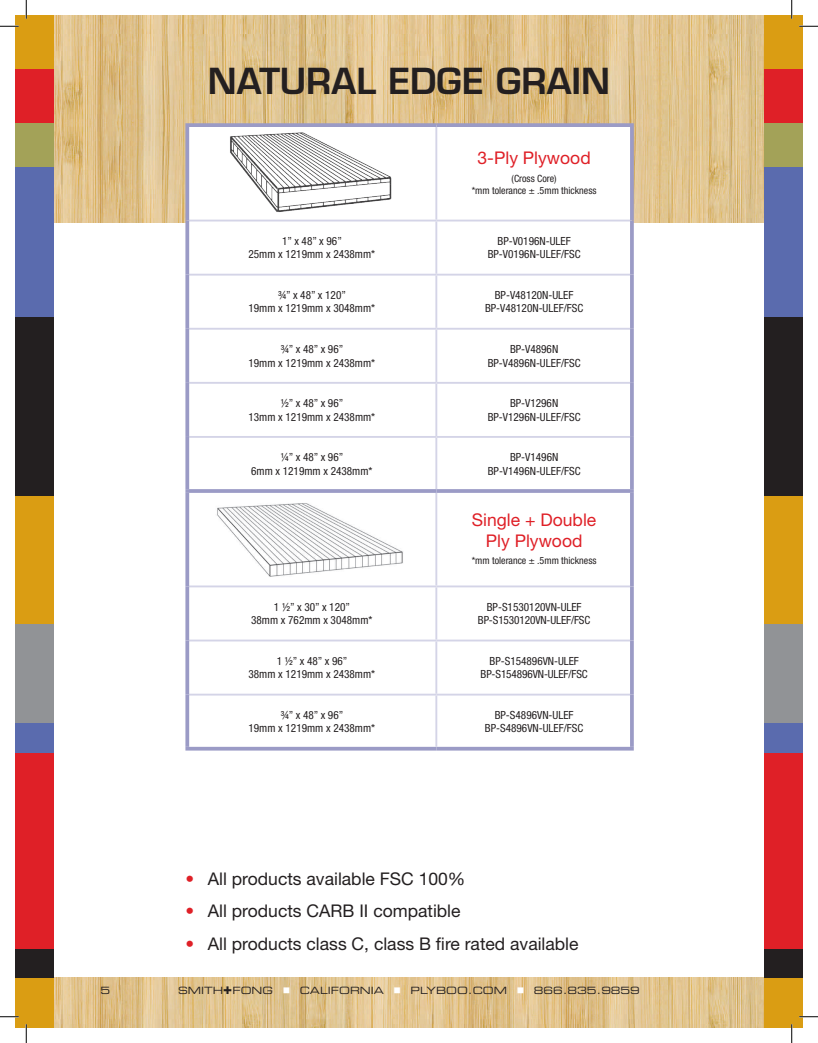
<style>
.page{position:relative;width:818px;height:1043px;background:#fff}
.page>*{position:absolute;margin:0;border:0;box-sizing:border-box;transform-origin:0 0}
.t1{font:600 35px "Eurostile LT Std";color:#231f20}
.t2{font:17.5px "Helvetica Neue LT Std";color:#231f20}
.t3{font:17.5px/21px "Helvetica Neue LT Std";color:#df2027;text-align:center}
.t4{font:condensed 11.25px/13.5px "Helvetica Neue LT Std";color:#231f20;text-align:center}
.t5{font:condensed 10px/12px "Helvetica Neue LT Std";color:#231f20;text-align:center}
.t6{font:10px "Eurostile LT Std Ex 2";color:#231f20}
.s1{font-stretch:condensed;color:#df2027}
.s2{font-family:"Eurostile LT Std Bold Ex 2";font-size:15px}
.s3{color:#fff}
</style>
<div class="page">
<img style="left:54px;top:33px;width:710px;height:189px">
<img style="left:54px;top:977px;width:710px;height:51px">
<img style="left:54px;top:15px;width:710px;height:18px">
<svg style="left:189px;top:127px;width:441px;height:619px"></svg>
<svg style="left:185px;top:746px;width:251px;height:4px"></svg>
<svg style="left:436px;top:746px;width:197px;height:4px"></svg>
<hr style="left:435px;top:127px;width:2px;height:93px;background:#d4d4e7">
<hr style="left:189px;top:220px;width:247px;height:1px;background:#d4d4e7">
<hr style="left:436px;top:220px;width:194px;height:1px;background:#d4d4e7">
<hr style="left:435px;top:221px;width:2px;height:53px;background:#d4d4e7">
<hr style="left:189px;top:274px;width:247px;height:1px;background:#d4d4e7">
<hr style="left:436px;top:274px;width:194px;height:1px;background:#d4d4e7">
<hr style="left:435px;top:275px;width:2px;height:53px;background:#d4d4e7">
<hr style="left:189px;top:328px;width:247px;height:2px;background:#d4d4e7">
<hr style="left:436px;top:328px;width:194px;height:2px;background:#d4d4e7">
<hr style="left:435px;top:330px;width:2px;height:52px;background:#d4d4e7">
<hr style="left:189px;top:382px;width:247px;height:2px;background:#d4d4e7">
<hr style="left:436px;top:382px;width:194px;height:2px;background:#d4d4e7">
<hr style="left:435px;top:384px;width:2px;height:52px;background:#d4d4e7">
<hr style="left:189px;top:436px;width:247px;height:2px;background:#d4d4e7">
<hr style="left:436px;top:436px;width:194px;height:2px;background:#d4d4e7">
<hr style="left:435px;top:438px;width:2px;height:51px;background:#d4d4e7">
<hr style="left:435px;top:493px;width:2px;height:92px;background:#d4d4e7">
<hr style="left:189px;top:585px;width:247px;height:2px;background:#d4d4e7">
<hr style="left:436px;top:585px;width:194px;height:2px;background:#d4d4e7">
<hr style="left:435px;top:587px;width:2px;height:52px;background:#d4d4e7">
<hr style="left:189px;top:639px;width:247px;height:2px;background:#d4d4e7">
<hr style="left:436px;top:639px;width:194px;height:2px;background:#d4d4e7">
<hr style="left:435px;top:641px;width:2px;height:52px;background:#d4d4e7">
<hr style="left:189px;top:693px;width:247px;height:2px;background:#d4d4e7">
<hr style="left:436px;top:693px;width:194px;height:2px;background:#d4d4e7">
<hr style="left:435px;top:695px;width:2px;height:51px;background:#d4d4e7">
<svg style="left:185px;top:127px;width:4px;height:93px"></svg>
<hr style="left:630px;top:127px;width:3px;height:93px;background:#9b9bc6">
<svg style="left:185px;top:220px;width:4px;height:55px"></svg>
<hr style="left:630px;top:220px;width:3px;height:55px;background:#9b9bc6">
<svg style="left:185px;top:275px;width:4px;height:54px"></svg>
<hr style="left:630px;top:275px;width:3px;height:54px;background:#9b9bc6">
<svg style="left:185px;top:329px;width:4px;height:54px"></svg>
<hr style="left:630px;top:329px;width:3px;height:54px;background:#9b9bc6">
<svg style="left:185px;top:383px;width:4px;height:54px"></svg>
<hr style="left:630px;top:383px;width:3px;height:54px;background:#9b9bc6">
<svg style="left:185px;top:437px;width:4px;height:52px"></svg>
<hr style="left:630px;top:437px;width:3px;height:52px;background:#9b9bc6">
<svg style="left:185px;top:493px;width:4px;height:93px"></svg>
<hr style="left:630px;top:493px;width:3px;height:93px;background:#9b9bc6">
<svg style="left:185px;top:586px;width:4px;height:54px"></svg>
<hr style="left:630px;top:586px;width:3px;height:54px;background:#9b9bc6">
<svg style="left:185px;top:640px;width:4px;height:54px"></svg>
<hr style="left:630px;top:640px;width:3px;height:54px;background:#9b9bc6">
<svg style="left:185px;top:694px;width:4px;height:52px"></svg>
<hr style="left:630px;top:694px;width:3px;height:52px;background:#9b9bc6">
<svg style="left:185px;top:123px;width:251px;height:4px"></svg>
<hr style="left:185px;top:489px;width:251px;height:4px;background:#a5a5cb">
<svg style="left:436px;top:123px;width:197px;height:4px"></svg>
<hr style="left:436px;top:489px;width:197px;height:4px;background:#a5a5cb">
<img style="left:222px;top:130px;width:173px;height:86px">
<img style="left:213px;top:495px;width:190px;height:83px">
<div style="left:15px;top:623px;width:39px;height:101px;background:#919396"></div>
<div style="left:15px;top:122px;width:39px;height:46px;background:#a3a258"></div>
<div style="left:15px;top:977px;width:39px;height:51px;background:#da9d13"></div>
<div style="left:15px;top:494px;width:39px;height:130px;background:#da9d13"></div>
<div style="left:15px;top:66px;width:39px;height:57px;background:#df2027"></div>
<div style="left:15px;top:753px;width:39px;height:196px;background:#df2027"></div>
<div style="left:15px;top:167px;width:39px;height:150px;background:#5a6bae"></div>
<div style="left:15px;top:15px;width:39px;height:54px;background:#da9d13"></div>
<div style="left:15px;top:723px;width:39px;height:30px;background:#5a6bae"></div>
<div style="left:15px;top:317px;width:39px;height:178px;background:#231f20"></div>
<div style="left:15px;top:949px;width:39px;height:28px;background:#231f20"></div>
<div style="left:764px;top:623px;width:27px;height:101px;background:#919396"></div>
<div style="left:764px;top:122px;width:27px;height:46px;background:#a3a258"></div>
<div style="left:764px;top:977px;width:27px;height:51px;background:#da9d13"></div>
<div style="left:764px;top:494px;width:27px;height:130px;background:#da9d13"></div>
<div style="left:764px;top:66px;width:27px;height:57px;background:#df2027"></div>
<div style="left:764px;top:753px;width:27px;height:196px;background:#df2027"></div>
<div style="left:764px;top:167px;width:27px;height:150px;background:#5a6bae"></div>
<div style="left:764px;top:15px;width:27px;height:54px;background:#da9d13"></div>
<div style="left:764px;top:723px;width:27px;height:30px;background:#5a6bae"></div>
<div style="left:764px;top:317px;width:27px;height:178px;background:#231f20"></div>
<div style="left:764px;top:949px;width:27px;height:28px;background:#231f20"></div>
<div style="left:791px;top:623px;width:11px;height:101px;background:#919396"></div>
<div style="left:791px;top:122px;width:11px;height:46px;background:#a3a258"></div>
<div style="left:791px;top:977px;width:11px;height:51px;background:#da9d13"></div>
<div style="left:791px;top:494px;width:11px;height:130px;background:#da9d13"></div>
<div style="left:791px;top:66px;width:11px;height:57px;background:#df2027"></div>
<div style="left:791px;top:753px;width:11px;height:196px;background:#df2027"></div>
<div style="left:791px;top:167px;width:11px;height:150px;background:#5a6bae"></div>
<div style="left:791px;top:15px;width:11px;height:54px;background:#da9d13"></div>
<div style="left:791px;top:723px;width:11px;height:30px;background:#5a6bae"></div>
<div style="left:791px;top:317px;width:11px;height:178px;background:#231f20"></div>
<div style="left:791px;top:949px;width:11px;height:28px;background:#231f20"></div>
<svg style="left:0;top:25px;width:19px;height:2px"></svg>
<svg style="left:799px;top:25px;width:19px;height:2px"></svg>
<svg style="left:0;top:1015px;width:19px;height:2px"></svg>
<svg style="left:799px;top:1015px;width:19px;height:2px"></svg>
<svg style="left:25px;top:0;width:2px;height:19px"></svg>
<svg style="left:25px;top:1024px;width:2px;height:18px"></svg>
<svg style="left:790px;top:0;width:2px;height:19px"></svg>
<svg style="left:790px;top:1024px;width:2px;height:18px"></svg>
<h1 class="t1" style="left:208px;top:59px;width:336px">NATURAL EDGE GRAIN</h1>
<h2 class="t3" style="left:477px;top:147px;width:115px">3-Ply Plywood</h2>
<p class="t5" style="left:472px;top:172px;width:126px">(Cross Core)<br>*mm tolerance ± .5mm thickness</p>
<p class="t4" style="left:248px;top:234px;width:128px">1” x 48” x 96”<br>25mm x 1219mm x 2438mm*</p>
<p class="t4" style="left:487px;top:234px;width:94px">BP-V0196N-ULEF<br>BP-V0196N-ULEF/FSC</p>
<p class="t4" style="left:248px;top:288px;width:128px">¾” x 48” x 120”<br>19mm x 1219mm x 3048mm*</p>
<p class="t4" style="left:485px;top:288px;width:100px">BP-V48120N-ULEF<br>BP-V48120N-ULEF/FSC</p>
<p class="t4" style="left:248px;top:342px;width:128px">¾” x 48” x 96”<br>19mm x 1219mm x 2438mm*</p>
<p class="t4" style="left:487px;top:342px;width:94px">BP-V4896N<br>BP-V4896N-ULEF/FSC</p>
<p class="t4" style="left:248px;top:396px;width:128px">½” x 48” x 96”<br>13mm x 1219mm x 2438mm*</p>
<p class="t4" style="left:487px;top:396px;width:94px">BP-V1296N<br>BP-V1296N-ULEF/FSC</p>
<p class="t4" style="left:251px;top:450px;width:123px">¼” x 48” x 96”<br>6mm x 1219mm x 2438mm*</p>
<p class="t4" style="left:487px;top:450px;width:94px">BP-V1496N<br>BP-V1496N-ULEF/FSC</p>
<h2 class="t3" style="left:472px;top:508px;width:126px">Single + Double<br>Ply Plywood</h2>
<p class="t5" style="left:472px;top:554px;width:126px">*mm tolerance ± .5mm thickness</p>
<p class="t4" style="left:251px;top:600px;width:123px">1 ½” x 30” x 120”<br>38mm x 762mm x 3048mm*</p>
<p class="t4" style="left:478px;top:600px;width:114px">BP-S1530120VN-ULEF<br>BP-S1530120VN-ULEF/FSC</p>
<p class="t4" style="left:248px;top:654px;width:128px">1 ½” x 48” x 96”<br>38mm x 1219mm x 2438mm*</p>
<p class="t4" style="left:480px;top:654px;width:109px">BP-S154896VN-ULEF<br>BP-S154896VN-ULEF/FSC</p>
<p class="t4" style="left:248px;top:708px;width:128px">¾” x 48” x 96”<br>19mm x 1219mm x 2438mm*</p>
<p class="t4" style="left:485px;top:708px;width:100px">BP-S4896VN-ULEF<br>BP-S4896VN-ULEF/FSC</p>
<h2 class="t2" style="left:185px;top:868px;width:281px"><span class="s1">•</span> All products available FSC 100%</h2>
<h2 class="t2" style="left:185px;top:900px;width:276px"><span class="s1">•</span> All products CARB II compatible</h2>
<h2 class="t2" style="left:185px;top:933px;width:394px"><span class="s1">•</span> All products class C, class B fire rated available</h2>
<p class="t6" style="left:101px;top:983px;width:11px">5</p>
<p class="t6" style="left:178px;top:983px;width:141px">SMITH<span class="s2">+</span>FONG <span class="s3">■</span> CALIFORNIA</p>
<p class="t6" style="left:393px;top:983px;width:248px"><span class="s3">■</span> PLYBOO.COM <span class="s3">■</span> 866.835.9859</p>
</div>
